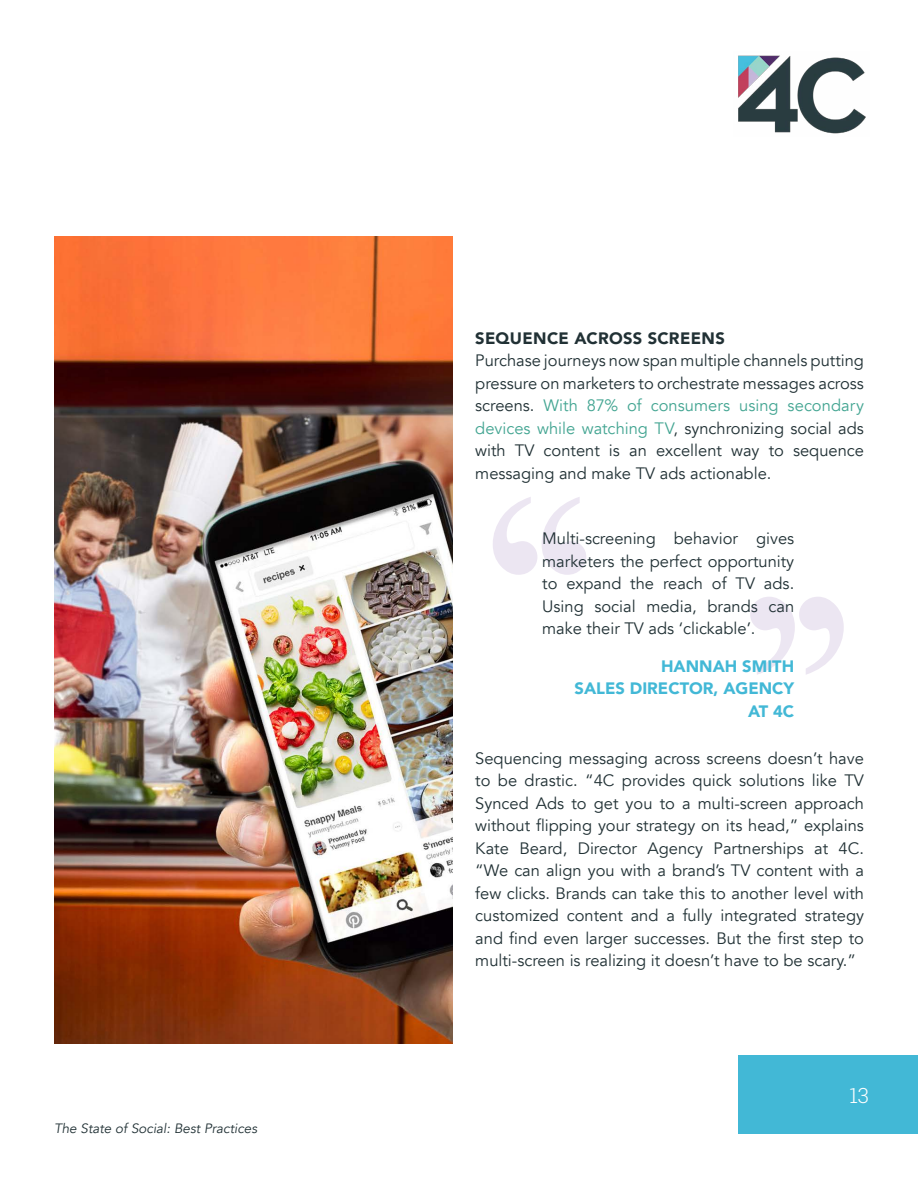
<style>
.page{position:relative;width:918px;height:1188px;background:#fff}
.page>*{position:absolute;margin:0;border:0;box-sizing:border-box;transform-origin:0 0}
.t1{font:300 21px "Roboto Slab";color:#fff}
.t2{font:16.5px/22.5px "Avenir";color:#213135;text-align:justify}
.t3{font:900 16.5px/22.5px "Avenir";color:#42b8d6;text-align:right}
.t4{font:900 16.5px "Avenir";letter-spacing:.015em;color:#213135}
.t5{font:italic 13.5px "Avenir";color:#213135}
.s1{color:#43a592}
</style>
<div class="page">
<img style="left:738px;top:55px;width:128px;height:79px">
<div style="left:739px;top:1055px;width:179px;height:79px;background:#42b8d6"></div>
<img style="left:54px;top:236px;width:399px;height:807px">
<svg style="left:750px;top:597px;width:94px;height:78px"></svg>
<svg style="left:493px;top:497px;width:93px;height:78px"></svg>
<p class="t5" style="left:54px;top:1120px;width:205px">The State of Social: Best Practices</p>
<p class="t4" style="left:475px;top:324px;width:251px">SEQUENCE ACROSS SCREENS</p>
<p class="t2" style="left:475px;top:349px;width:390px">Purchase journeys now span multiple channels putting pressure on marketers to orchestrate messages across screens. <span class="s1">With 87% of consumers using secondary devices while watching TV</span>, synchronizing social ads with TV content is an excellent way to sequence messaging and make TV ads actionable.</p>
<p class="t2" style="left:542px;top:527px;width:254px">Multi-screening behavior gives marketers the perfect opportunity to expand the reach of TV ads.<br>Using social media, brands can make their TV ads ‘clickable’.</p>
<p class="t3" style="left:575px;top:654px;width:221px">HANNAH SMITH<br>SALES DIRECTOR, AGENCY<br>AT 4C</p>
<p class="t2" style="left:475px;top:747px;width:390px">Sequencing messaging across screens doesn’t have to be drastic. “4C provides quick solutions like TV Synced Ads to get you to a multi-screen approach without flipping your strategy on its head,” explains Kate Beard, Director Agency Partnerships at 4C. “We can align you with a brand’s TV content with a few clicks. Brands can take this to another level with customized content and a fully integrated strategy and find even larger successes. But the first step to multi-screen is realizing it doesn’t have to be scary.”</p>
<p class="t1" style="left:849px;top:1081px;width:21px">13</p>
</div>
